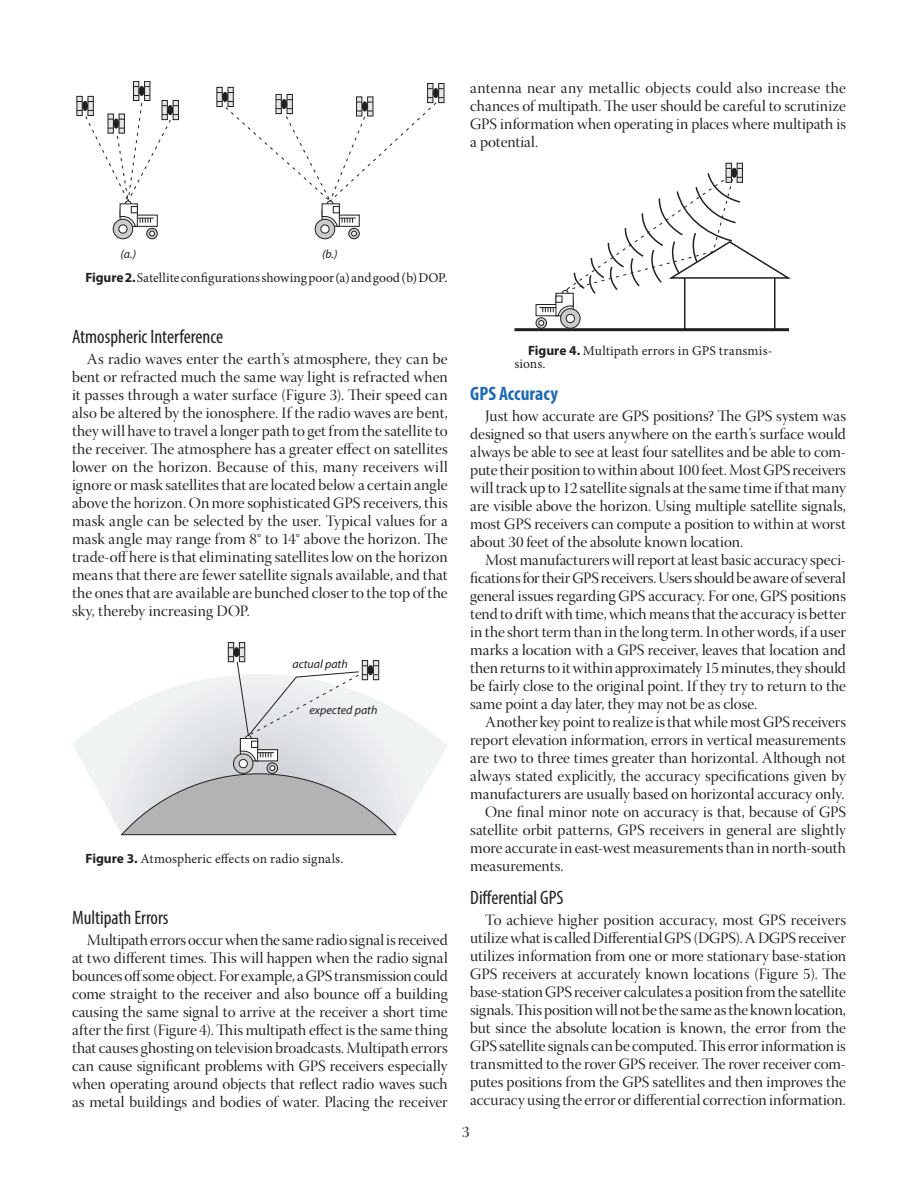
<style>
.page{position:relative;width:918px;height:1188px;background:#fff}
.page>*{position:absolute;margin:0;border:0;box-sizing:border-box;transform-origin:0 0}
._2{font:condensed 19.5px "Myriad Pro";color:#231f20}
._1{font:700 condensed 19.5px "Myriad Pro";color:#1d6ab5}
.body{font:15.75px/18px "Warnock Pro Disp";color:#231f20;text-align:justify}
.Fig_caption{font:13.5px/13.5px "Minion Pro";letter-spacing:.005em;color:#231f20}
.t1{font:italic 12px "Myriad Pro";color:#231f20}
.s1{font-family:"Myriad Pro";font-weight:700}
</style>
<div class="page">
<svg style="left:113px;top:219px;width:20px;height:20px"></svg>
<div style="left:113px;top:219px;width:20px;height:20px;border:1px solid #231f20;border-radius:50%"></div>
<div style="left:146px;top:228px;width:12px;height:11px;border:1px solid #231f20;border-radius:50%"></div>
<div style="left:76px;top:96px;width:7px;height:20px;background:#737071"></div>
<svg style="left:133px;top:81px;width:6px;height:14px"></svg>
<svg style="left:144px;top:81px;width:6px;height:14px"></svg>
<div style="left:139px;top:86px;width:6px;height:10px;background:#231f20;border-radius:50%"></div>
<svg style="left:133px;top:86px;width:17px;height:1px"></svg>
<div style="left:173px;top:100px;width:6px;height:20px;background:#2f2b2c"></div>
<svg style="left:77px;top:95px;width:101px;height:141px"></svg>
<svg style="left:315px;top:219px;width:20px;height:20px"></svg>
<div style="left:315px;top:219px;width:20px;height:20px;border:1px solid #231f20;border-radius:50%"></div>
<div style="left:348px;top:228px;width:12px;height:11px;border:1px solid #231f20;border-radius:50%"></div>
<svg style="left:427px;top:83px;width:6px;height:5px"></svg>
<svg style="left:438px;top:83px;width:6px;height:5px"></svg>
<svg style="left:217px;top:88px;width:227px;height:148px"></svg>
<svg style="left:73px;top:711px;width:374px;height:120px"></svg>
<div style="left:228px;top:643px;width:6px;height:19px;background:#e6e6e6"></div>
<div style="left:228px;top:642px;width:6px;height:20px;border:1px solid #231f20"></div>
<div style="left:239px;top:643px;width:6px;height:19px;background:#e6e6e6"></div>
<div style="left:239px;top:642px;width:6px;height:20px;border:1px solid #231f20"></div>
<div style="left:234px;top:647px;width:5px;height:10px;background:#231f20;border-radius:50%"></div>
<svg style="left:228px;top:647px;width:17px;height:1px"></svg>
<svg style="left:120px;top:656px;width:278px;height:179px"></svg>
<svg style="left:536px;top:304px;width:2px;height:12px"></svg>
<div style="left:560px;top:308px;width:20px;height:21px;border:1px solid #231f20;border-radius:50%"></div>
<div style="left:536px;top:317px;width:11px;height:12px;border:1px solid #231f20;border-radius:50%"></div>
<svg style="left:726px;top:163px;width:6px;height:5px"></svg>
<svg style="left:737px;top:163px;width:6px;height:5px"></svg>
<hr style="left:514px;top:328px;width:275px;height:3px;background:#231f20">
<div style="left:684px;top:276px;width:92px;height:54px;background:#fff;border:2px solid #231f20"></div>
<svg style="left:538px;top:168px;width:253px;height:158px"></svg>
<p class="body" style="left:470px;top:80px;width:377px">antenna near any metallic objects could also increase the chances of multipath. The user should be careful to scrutinize GPS information when operating in places where multipath is a potential.</p>
<p class="t1" style="left:121px;top:247px;width:17px">(a.)</p>
<p class="t1" style="left:322px;top:247px;width:17px">(b.)</p>
<p class="Fig_caption" style="left:86px;top:271px;width:364px"><span class="s1">Figure 2.</span> Satellite configurations showing poor (a) and good (b) DOP.</p>
<p class="_2" style="left:72px;top:325px;width:153px">Atmospheric Interference</p>
<p class="body" style="left:72px;top:352px;width:377px;text-indent:15px">As radio waves enter the earth’s atmosphere, they can be bent or refracted much the same way light is refracted when it passes through a water surface (Figure 3). Their speed can also be altered by the ionosphere. If the radio waves are bent, they will have to travel a longer path to get from the satellite to the receiver. The atmosphere has a greater effect on satellites lower on the horizon. Because of this, many receivers will ignore or mask satellites that are located below a certain angle above the horizon. On more sophisticated GPS receivers, this mask angle can be selected by the user. Typical values for a mask angle may range from 8° to 14° above the horizon. The trade-off here is that eliminating satellites low on the horizon means that there are fewer satellite signals available, and that the ones that are available are bunched closer to the top of the sky, thereby increasing DOP.</p>
<p class="t1" style="left:292px;top:656px;width:57px">actual path</p>
<p class="t1" style="left:309px;top:703px;width:69px">expected path</p>
<p class="Fig_caption" style="left:86px;top:852px;width:260px"><span class="s1">Figure 3.</span> Atmospheric effects on radio signals.</p>
<p class="_2" style="left:72px;top:905px;width:98px">Multipath Errors</p>
<p class="body" style="left:72px;top:932px;width:377px;text-indent:15px">Multipath errors occur when the same radio signal is received at two different times. This will happen when the radio signal bounces off some object. For example, a GPS transmission could come straight to the receiver and also bounce off a building causing the same signal to arrive at the receiver a short time after the first (Figure 4). This multipath effect is the same thing that causes ghosting on television broadcasts. Multipath errors can cause significant problems with GPS receivers especially when operating around objects that reflect radio waves such as metal buildings and bodies of water. Placing the receiver</p>
<p class="Fig_caption" style="left:514px;top:344px;width:260px;text-indent:14px"><span class="s1">Figure 4.</span> Multipath errors in GPS transmis&shy;sions.</p>
<p class="_1" style="left:470px;top:382px;width:89px">GPS Accuracy</p>
<p class="body" style="left:470px;top:409px;width:377px;text-indent:15px">Just how accurate are GPS positions? The GPS system was designed so that users anywhere on the earth’s surface would always be able to see at least four satellites and be able to com&shy;pute their position to within about 100 feet. Most GPS receivers will track up to 12 satellite signals at the same time if that many are visible above the horizon. Using multiple satellite signals, most GPS receivers can compute a position to within at worst about 30 feet of the absolute known location.</p>
<p class="body" style="left:470px;top:553px;width:377px;text-indent:15px">Most manufacturers will report at least basic accuracy speci&shy;fications for their GPS receivers. Users should be aware of several general issues regarding GPS accuracy. For one, GPS positions tend to drift with time, which means that the accuracy is better in the short term than in the long term. In other words, if a user marks a location with a GPS receiver, leaves that location and then returns to it within approximately 15 minutes, they should be fairly close to the original point. If they try to return to the same point a day later, they may not be as close.</p>
<p class="body" style="left:470px;top:715px;width:377px;text-indent:15px">Another key point to realize is that while most GPS receivers report elevation information, errors in vertical measurements are two to three times greater than horizontal. Although not always stated explicitly, the accuracy specifications given by manufacturers are usually based on horizontal accuracy only.</p>
<p class="body" style="left:470px;top:805px;width:377px;text-indent:15px">One final minor note on accuracy is that, because of GPS satellite orbit patterns, GPS receivers in general are slightly more accurate in east-west measurements than in north-south measurements.</p>
<p class="_2" style="left:470px;top:886px;width:95px">Differential GPS</p>
<p class="body" style="left:470px;top:913px;width:377px;text-indent:15px">To achieve higher position accuracy, most GPS receivers utilize what is called Differential GPS (DGPS). A DGPS receiver utilizes information from one or more stationary base-station GPS receivers at accurately known locations (Figure 5). The base-station GPS receiver calculates a position from the satellite signals. This position will not be the same as the known location, but since the absolute location is known, the error from the GPS satellite signals can be computed. This error information is transmitted to the rover GPS receiver. The rover receiver com&shy;putes positions from the GPS satellites and then improves the accuracy using the error or differential correction information.</p>
<p class="body" style="left:462px;top:1124px;width:9px">3</p>
</div>
